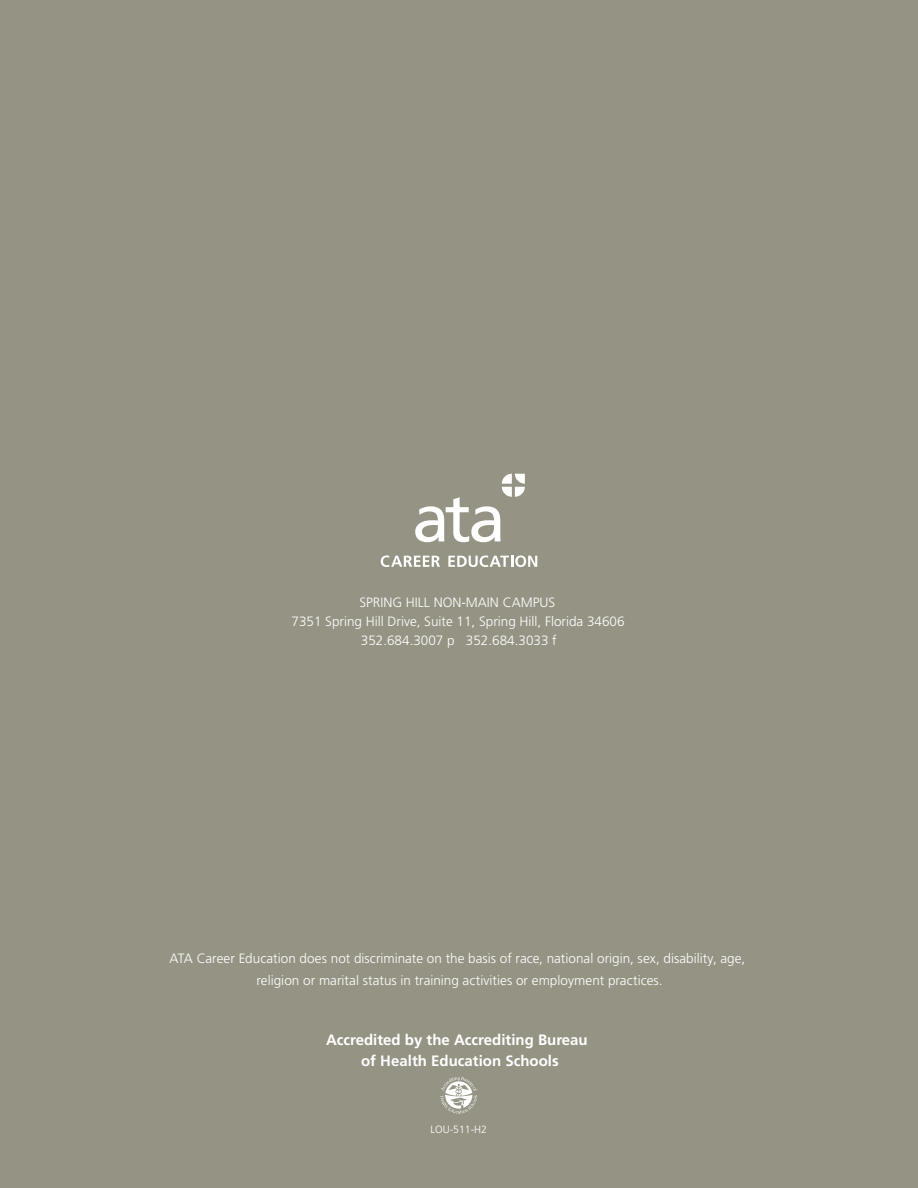
<style>
.page{position:relative;width:918px;height:1188px;background:#959484}
.page>*{position:absolute;margin:0;border:0;box-sizing:border-box;transform-origin:0 0}
.t1{font:700 15px/21px "Frutiger";color:#fff;text-align:center}
.t2{font:300 13.5px/18.8px "Frutiger";color:#fff;text-align:center}
.t3{font:300 10.5px "Frutiger";color:#fff}
</style>
<div class="page">
<svg style="left:440px;top:1077px;width:37px;height:37px"></svg>
<svg style="left:381px;top:555px;width:59px;height:12px"></svg>
<svg style="left:448px;top:555px;width:89px;height:12px"></svg>
<svg style="left:415px;top:474px;width:110px;height:68px"></svg>
<p class="t2" style="left:292px;top:594px;width:335px">SPRING HILL NON-MAIN CAMPUS<br>7351 Spring Hill Drive, Suite 11, Spring Hill, Florida 34606<br>352.684.3007 p 352.684.3033 f</p>
<p class="t2" style="left:169px;top:948px;width:577px;line-height:21.8px">ATA Career Education does not discriminate on the basis of race, national origin, sex, disability, age, religion or marital status in training activities or employment practices.</p>
<p class="t1" style="left:326px;top:1029px;width:263px">Accredited by the Accrediting Bureau of Health Education Schools</p>
<p class="t3" style="left:431px;top:1124px;width:58px">LOU-511-H2</p>
</div>
